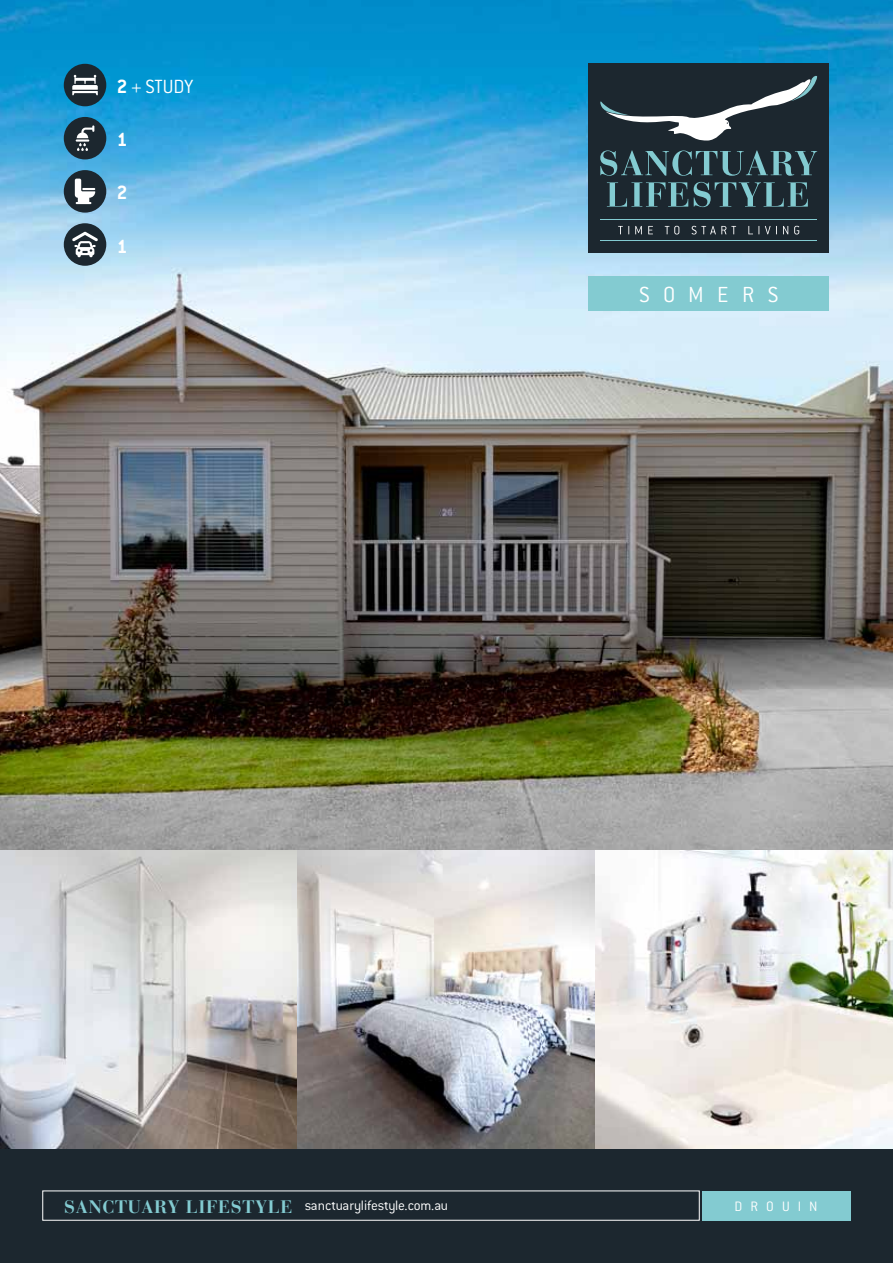
<style>
.page{position:relative;width:893px;height:1263px;background:#fff}
.page>*{position:absolute;margin:0;border:0;box-sizing:border-box;transform-origin:0 0}
.t1{font:300 24px "Conduit ITC";letter-spacing:.56em;color:#fff}
.t2{font:300 21px "Conduit ITC";letter-spacing:-.005em;color:#fff}
.t3{font:700 21px "Conduit ITC";color:#fff}
.t4{font:300 15px "Conduit ITC";letter-spacing:-.01em;color:#fff}
.s1{font-weight:700}
.s2{font-family:"Bauer Bodoni";font-weight:700;font-size:18px;color:#83cbd1}
</style>
<div class="page">
<div style="left:0;top:1148px;width:893px;height:115px;background:#1c272f"></div>
<img style="left:0;top:0;width:893px;height:1148px">
<div style="left:588px;top:276px;width:241px;height:34px;background:#83cbd1"></div>
<div style="left:64px;top:64px;width:42px;height:42px;background:#1c272f;border-radius:50%"></div>
<svg style="left:72px;top:75px;width:26px;height:20px"></svg>
<div style="left:64px;top:117px;width:42px;height:42px;background:#1c272f;border-radius:50%"></div>
<svg style="left:76px;top:125px;width:18px;height:26px"></svg>
<div style="left:64px;top:170px;width:42px;height:43px;background:#1c272f;border-radius:50%"></div>
<svg style="left:75px;top:179px;width:20px;height:25px"></svg>
<div style="left:64px;top:223px;width:42px;height:43px;background:#1c272f;border-radius:50%"></div>
<svg style="left:72px;top:232px;width:26px;height:25px"></svg>
<div style="left:588px;top:64px;width:241px;height:189px;background:#1c272f"></div>
<svg style="left:607px;top:182px;width:201px;height:25px"></svg>
<svg style="left:600px;top:150px;width:217px;height:26px"></svg>
<hr style="left:600px;top:219px;width:217px;height:1px;background:#83cbd1">
<hr style="left:600px;top:240px;width:217px;height:1px;background:#83cbd1">
<svg style="left:600px;top:75px;width:217px;height:66px"></svg>
<svg style="left:618px;top:226px;width:181px;height:8px"></svg>
<div style="left:702px;top:1191px;width:148px;height:29px;background:#83cbd1"></div>
<h2 class="t2" style="left:117px;top:75px;width:78px"><span class="s1">2</span> + STUDY</h2>
<h2 class="t3" style="left:117px;top:127px;width:12px">1</h2>
<h2 class="t3" style="left:117px;top:181px;width:12px">2</h2>
<h2 class="t3" style="left:117px;top:234px;width:12px">1</h2>
<h1 class="t1" style="left:639px;top:281px;width:141px">SOMERS</h1>
<p class="t4" style="left:64px;top:1197px;width:385px"><span class="s2">SANCTUARY LIFESTYLE</span> sanctuarylifestyle.com.au</p>
<p class="t4" style="left:735px;top:1198px;width:84px">DROUIN</p>
</div>
